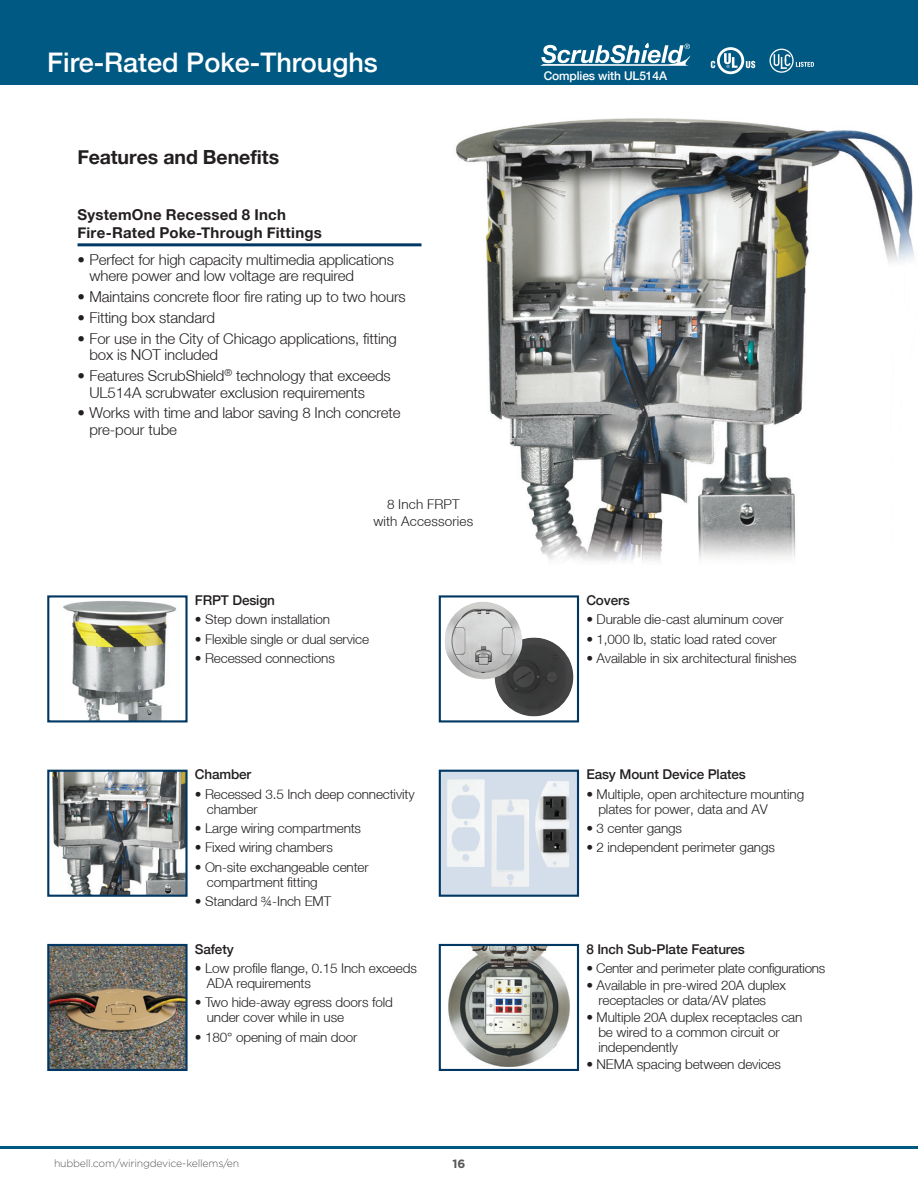
<style>
.page{position:relative;width:918px;height:1188px;background:#fff}
.page>*{position:absolute;margin:0;border:0;box-sizing:border-box;transform-origin:0 0}
.t1{font:500 27px "Helvetica Neue";color:#fff}
.t2{font:700 19.5px "Helvetica Neue";letter-spacing:-.005em;color:#231f20}
.t3{font:300 15px/16.5px "Helvetica Neue";letter-spacing:-.01em;color:#231f20}
.t4{font:700 15px/18px "Helvetica Neue";letter-spacing:.015em;color:#231f20}
.t5{font:300 13.5px/15px "Helvetica Neue";letter-spacing:-.01em;color:#231f20}
.t6{font:500 13.5px "Helvetica Neue";letter-spacing:-.01em;color:#231f20}
.t7{font:300 13.5px/16.2px "Helvetica Neue";letter-spacing:.015em;color:#231f20;text-align:center}
.t8{font:500 12px "Helvetica Neue";letter-spacing:-.01em;color:#fff}
.t9{font:700 12px "Gotham";color:#57585a}
.t10{font:300 10.5px "Gotham";letter-spacing:-.02em;color:#57585a}
</style>
<div class="page">
<div style="left:0;top:0;width:918px;height:84px;background:#005982"></div>
<svg style="left:540px;top:43px;width:150px;height:23px"></svg>
<svg style="left:711px;top:47px;width:44px;height:27px"></svg>
<hr style="left:0;top:1146px;width:918px;height:3px;background:#005982">
<svg style="left:770px;top:49px;width:44px;height:24px"></svg>
<img style="left:456px;top:118px;width:458px;height:443px">
<img style="left:495px;top:638px;width:78px;height:78px;border-radius:39px">
<hr style="left:78px;top:243px;width:344px;height:3px;background:#003863">
<img style="left:52px;top:773px;width:133px;height:121px">
<div style="left:47px;top:770px;width:141px;height:127px;border:2px solid #003863"></div>
<img style="left:63px;top:601px;width:114px;height:118px">
<div style="left:47px;top:595px;width:141px;height:127px;border:2px solid #003863"></div>
<div style="left:440px;top:771px;width:138px;height:125px;background:#d4deea"></div>
<img style="left:447px;top:779px;width:38px;height:88px">
<div style="left:439px;top:770px;width:140px;height:127px;border:2px solid #003863"></div>
<img style="left:535px;top:781px;width:34px;height:86px">
<img style="left:491px;top:799px;width:38px;height:88px">
<div style="left:439px;top:595px;width:140px;height:127px;border:2px solid #003863"></div>
<img style="left:445px;top:602px;width:77px;height:79px">
<img style="left:50px;top:947px;width:135px;height:121px">
<div style="left:47px;top:944px;width:141px;height:127px;border:2px solid #003863"></div>
<img style="left:448px;top:947px;width:122px;height:120px">
<div style="left:439px;top:944px;width:140px;height:127px;border:2px solid #003863"></div>
<h1 class="t1" style="left:47px;top:47px;width:332px">Fire-Rated Poke-Throughs</h1>
<h2 class="t2" style="left:78px;top:145px;width:203px">Features and Benefits</h2>
<p class="t4" style="left:78px;top:205px;width:246px">SystemOne Recessed 8 Inch<br>Fire-Rated Poke-Through Fittings</p>
<p class="t3" style="left:90px;top:251px;width:306px;text-indent:-12px">• Perfect for high capacity multimedia applications where power and low voltage are required</p>
<p class="t3" style="left:78px;top:288px;width:330px">• Maintains concrete floor fire rating up to two hours</p>
<p class="t3" style="left:78px;top:309px;width:139px">• Fitting box standard</p>
<p class="t3" style="left:90px;top:330px;width:309px;text-indent:-12px">• For use in the City of Chicago applications, fitting box is NOT included</p>
<p class="t3" style="left:90px;top:367px;width:303px;text-indent:-12px">• Features ScrubShield<sup>®</sup> technology that exceeds<br>UL514A scrubwater exclusion requirements</p>
<p class="t3" style="left:90px;top:405px;width:313px;text-indent:-12px">• Works with time and labor saving 8 Inch concrete pre-pour tube</p>
<p class="t7" style="left:373px;top:496px;width:101px">8 Inch FRPT with Accessories</p>
<p class="t6" style="left:195px;top:592px;width:82px">FRPT Design</p>
<p class="t5" style="left:195px;top:612px;width:137px">• Step down installation</p>
<p class="t5" style="left:195px;top:631px;width:176px">• Flexible single or dual service</p>
<p class="t5" style="left:195px;top:650px;width:141px">• Recessed connections</p>
<p class="t6" style="left:195px;top:766px;width:58px">Chamber</p>
<p class="t5" style="left:207px;top:786px;width:209px;text-indent:-12px">• Recessed 3.5 Inch deep connectivity chamber</p>
<p class="t5" style="left:195px;top:820px;width:168px">• Large wiring compartments</p>
<p class="t5" style="left:195px;top:840px;width:140px">• Fixed wiring chambers</p>
<p class="t5" style="left:207px;top:859px;width:163px;text-indent:-12px">• On-site exchangeable center compartment fitting</p>
<p class="t5" style="left:195px;top:893px;width:138px">• Standard ¾-Inch EMT</p>
<p class="t6" style="left:195px;top:941px;width:40px">Safety</p>
<p class="t5" style="left:207px;top:960px;width:211px;text-indent:-12px">• Low profile flange, 0.15 Inch exceeds<br>ADA requirements</p>
<p class="t5" style="left:207px;top:995px;width:187px;text-indent:-12px">• Two hide-away egress doors fold under cover while in use</p>
<p class="t5" style="left:195px;top:1029px;width:164px">• 180° opening of main door</p>
<p class="t10" style="left:54px;top:1157px;width:187px">hubbell.com/wiringdevice-kellems/en</p>
<p class="t9" style="left:452px;top:1156px;width:15px">16</p>
<p class="t8" style="left:544px;top:69px;width:125px">Complies with UL514A</p>
<p class="t6" style="left:586px;top:592px;width:45px">Covers</p>
<p class="t5" style="left:586px;top:612px;width:199px">• Durable die-cast aluminum cover</p>
<p class="t5" style="left:586px;top:631px;width:192px">• 1,000 lb, static load rated cover</p>
<p class="t5" style="left:586px;top:650px;width:212px">• Available in six architectural finishes</p>
<p class="t6" style="left:586px;top:766px;width:161px">Easy Mount Device Plates</p>
<p class="t5" style="left:598px;top:786px;width:207px;text-indent:-12px">• Multiple, open architecture mounting plates for power, data and AV</p>
<p class="t5" style="left:586px;top:820px;width:97px">• 3 center gangs</p>
<p class="t5" style="left:586px;top:840px;width:190px">• 2 independent perimeter gangs</p>
<p class="t6" style="left:586px;top:941px;width:160px">8 Inch Sub-Plate Features</p>
<p class="t5" style="left:586px;top:960px;width:240px">• Center and perimeter plate configurations</p>
<p class="t5" style="left:586px;top:977px;width:201px;text-align:center">• Available in pre-wired 20A duplex receptacles or data/AV plates</p>
<p class="t5" style="left:598px;top:1010px;width:205px;text-indent:-12px">• Multiple 20A duplex receptacles can be wired to a common circuit or independently</p>
<p class="t5" style="left:586px;top:1057px;width:196px">• NEMA spacing between devices</p>
</div>
